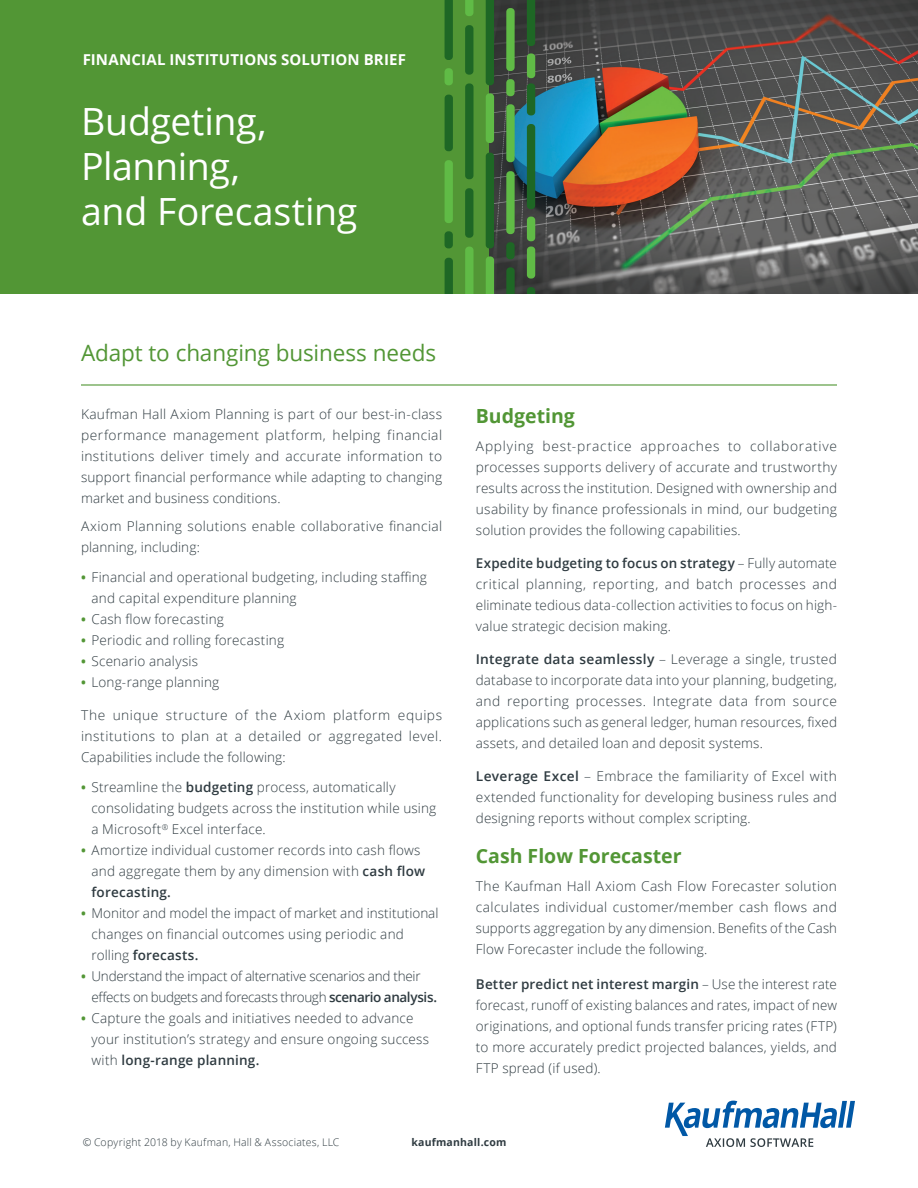
<style>
.page{position:relative;width:918px;height:1188px;background:#fff}
.page>*{position:absolute;margin:0;border:0;box-sizing:border-box;transform-origin:0 0}
.t1{font:37.5px/45px "Open Sans";letter-spacing:-.01em;color:#fff}
.Subtitle{font:22.5px "Open Sans";letter-spacing:-.005em;color:#529635}
.Subhed{font:700 19.5px "Open Sans";color:#529635}
.Vertical_hed{font:700 15px "Open Sans";letter-spacing:.015em;color:#fff}
.t2{font:300 13.5px/21px "Open Sans";letter-spacing:.015em;color:#2f3b41;text-align:justify}
.t3{font:300 13.5px/21px "Open Sans";letter-spacing:-.02em;color:#2f3b41}
.t4{font:300 10.5px "Open Sans";letter-spacing:.02em;color:#2f3b41}
.t5{font:700 10.5px "Open Sans";letter-spacing:.015em;color:#2f3b41}
.s1{font-weight:700;font-size:12.75px;color:#529635}
.s2{font-weight:600}
</style>
<div class="page">
<svg style="left:665px;top:1101px;width:190px;height:46px"></svg>
<img style="left:489px;top:0;width:429px;height:294px">
<div style="left:0;top:0;width:489px;height:294px;background:#529635"></div>
<svg style="left:486px;top:256px;width:8px;height:38px"></svg>
<svg style="left:465px;top:247px;width:9px;height:47px"></svg>
<svg style="left:445px;top:258px;width:8px;height:36px"></svg>
<svg style="left:506px;top:267px;width:9px;height:27px"></svg>
<svg style="left:527px;top:287px;width:8px;height:7px"></svg>
<div style="left:527px;top:247px;width:8px;height:32px;background:#60bb46;border-radius:4px"></div>
<div style="left:486px;top:153px;width:8px;height:95px;background:#1e6725;border-radius:4px"></div>
<div style="left:486px;top:93px;width:8px;height:50px;background:#60bb46;border-radius:4px"></div>
<div style="left:465px;top:83px;width:9px;height:96px;background:#1e6725;border-radius:4px"></div>
<div style="left:465px;top:188px;width:8px;height:50px;background:#1e6725;border-radius:4px"></div>
<div style="left:445px;top:95px;width:8px;height:56px;background:#1e6725;border-radius:4px"></div>
<div style="left:445px;top:231px;width:8px;height:17px;background:#1e6725;border-radius:4px"></div>
<div style="left:445px;top:160px;width:8px;height:63px;background:#60bb46;border-radius:4px"></div>
<div style="left:506px;top:104px;width:9px;height:58px;background:#60bb46;border-radius:4px"></div>
<div style="left:506px;top:242px;width:9px;height:17px;background:#1e6725;border-radius:4px"></div>
<div style="left:506px;top:171px;width:9px;height:63px;background:#60bb46;border-radius:4px"></div>
<div style="left:527px;top:124px;width:8px;height:85px;background:#1e6725;border-radius:4px"></div>
<div style="left:527px;top:83px;width:8px;height:32px;background:#1e6725;border-radius:4px"></div>
<div style="left:527px;top:217px;width:8px;height:24px;background:#60bb46;border-radius:4px"></div>
<svg style="left:486px;top:0;width:8px;height:85px"></svg>
<svg style="left:465px;top:0;width:9px;height:16px"></svg>
<div style="left:465px;top:25px;width:8px;height:50px;background:#1e6725;border-radius:4px"></div>
<div style="left:445px;top:68px;width:8px;height:17px;background:#60bb46;border-radius:4px"></div>
<svg style="left:445px;top:0;width:8px;height:60px"></svg>
<div style="left:506px;top:79px;width:9px;height:17px;background:#60bb46;border-radius:4px"></div>
<div style="left:506px;top:8px;width:9px;height:63px;background:#60bb46;border-radius:4px"></div>
<svg style="left:527px;top:0;width:8px;height:46px"></svg>
<div style="left:527px;top:53px;width:8px;height:25px;background:#60bb46;border-radius:4px"></div>
<hr style="left:81px;top:384px;width:756px;height:2px;background:#529635">
<p class="Vertical_hed" style="left:83px;top:49px;width:325px">FINANCIAL INSTITUTIONS SOLUTION BRIEF</p>
<p class="t1" style="left:81px;top:98px;width:278px">Budgeting,<br>Planning,<br>and Forecasting</p>
<p class="Subtitle" style="left:81px;top:338px;width:357px">Adapt to changing business needs</p>
<p class="t2" style="left:81px;top:403px;width:363px">Kaufman Hall Axiom Planning is part of our best-in-class performance management platform, helping financial institutions deliver timely and accurate information to support financial performance while adapting to changing market and business conditions.</p>
<p class="t2" style="left:81px;top:515px;width:363px">Axiom Planning solutions enable collaborative financial planning, including:</p>
<p class="t2" style="left:92px;top:566px;width:337px;text-indent:-10px"><span class="s1">•</span> Financial and operational budgeting, including staffing and capital expenditure planning</p>
<p class="t2" style="left:81px;top:608px;width:144px"><span class="s1">•</span> Cash flow forecasting</p>
<p class="t2" style="left:81px;top:629px;width:205px"><span class="s1">•</span> Periodic and rolling forecasting</p>
<p class="t2" style="left:81px;top:650px;width:119px"><span class="s1">•</span> Scenario analysis</p>
<p class="t2" style="left:81px;top:671px;width:140px"><span class="s1">•</span> Long-range planning</p>
<p class="t2" style="left:81px;top:704px;width:363px">The unique structure of the Axiom platform equips institutions to plan at a detailed or aggregated level.<br>Capabilities include the following:</p>
<p class="t2" style="left:92px;top:776px;width:346px;text-align:left;text-indent:-10px"><span class="s1">•</span> Streamline the <span class="s2">budgeting</span> process, automatically consolidating budgets across the institution while using a Microsoft<sup>®</sup> Excel interface.</p>
<p class="t2" style="left:92px;top:839px;width:335px;text-align:left;text-indent:-10px"><span class="s1">•</span> Amortize individual customer records into cash flows and aggregate them by any dimension with <span class="s2">cash flow forecasting.</span></p>
<p class="t2" style="left:92px;top:902px;width:348px;text-align:left;text-indent:-10px"><span class="s1">•</span> Monitor and model the impact of market and institutional changes on financial outcomes using periodic and rolling <span class="s2">forecasts.</span></p>
<p class="t3" style="left:92px;top:965px;width:347px;text-indent:-10px"><span class="s1">•</span> Understand the impact of alternative scenarios and their effects on budgets and forecasts through <span class="s2">scenario analysis.</span></p>
<p class="t2" style="left:92px;top:1007px;width:339px;text-align:left;text-indent:-10px"><span class="s1">•</span> Capture the goals and initiatives needed to advance your institution’s strategy and ensure ongoing success with <span class="s2">long-range planning.</span></p>
<p class="Subhed" style="left:476px;top:402px;width:101px">Budgeting</p>
<p class="t2" style="left:476px;top:435px;width:363px">Applying best-practice approaches to collaborative processes supports delivery of accurate and trustworthy results across the institution. Designed with ownership and usability by finance professionals in mind, our budgeting solution provides the following capabilities.</p>
<p class="t2" style="left:476px;top:552px;width:363px"><span class="s2">Expedite budgeting to focus on strategy</span> – Fully automate critical planning, reporting, and batch processes and eliminate tedious data-collection activities to focus on high&shy;value strategic decision making.</p>
<p class="t2" style="left:476px;top:648px;width:363px"><span class="s2">Integrate data seamlessly</span> – Leverage a single, trusted database to incorporate data into your planning, budgeting, and reporting processes. Integrate data from source applications such as general ledger, human resources, fixed assets, and detailed loan and deposit systems.</p>
<p class="t2" style="left:476px;top:765px;width:363px"><span class="s2">Leverage Excel</span> – Embrace the familiarity of Excel with extended functionality for developing business rules and designing reports without complex scripting.</p>
<p class="Subhed" style="left:476px;top:843px;width:207px">Cash Flow Forecaster</p>
<p class="t2" style="left:476px;top:875px;width:363px">The Kaufman Hall Axiom Cash Flow Forecaster solution calculates individual customer/member cash flows and supports aggregation by any dimension. Benefits of the Cash Flow Forecaster include the following.</p>
<p class="t2" style="left:476px;top:973px;width:363px"><span class="s2">Better predict net interest margin</span> – Use the interest rate forecast, runoff of existing balances and rates, impact of new originations, and optional funds transfer pricing rates (FTP) to more accurately predict projected balances, yields, and FTP spread (if used).</p>
<p class="t4" style="left:83px;top:1135px;width:258px">© Copyright 2018 by Kaufman, Hall &amp; Associates, LLC</p>
<p class="t5" style="left:412px;top:1135px;width:96px">kaufmanhall.com</p>
</div>
